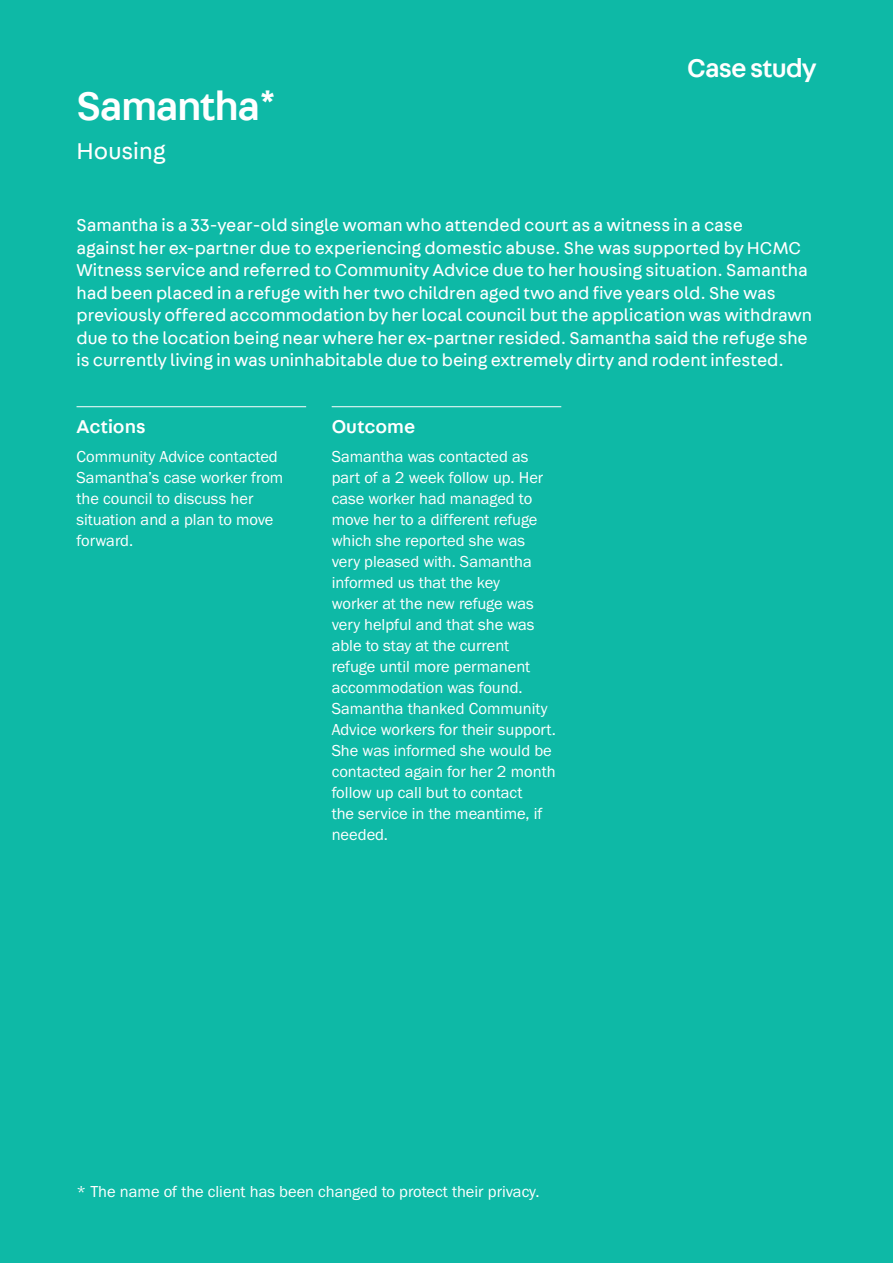
<style>
.page{position:relative;width:893px;height:1263px;background:#0eb9a6}
.page>*{position:absolute;margin:0;border:0;box-sizing:border-box;transform-origin:0 0}
.Section_header{font:500 42px "Fabriga";letter-spacing:-.03em;color:#fff}
.Section_header-2{font:500 27px "Fabriga";letter-spacing:-.03em;color:#fff}
.Casestudy_subline{font:24px "Fabriga";color:#fff}
.CRosshead_1{font:500 19.5px "Fabriga";color:#fff}
.Body{font:18px/22.5px "Fabriga";color:#fff}
.Body-2{font:16.5px/21px "Franklin Gothic URW Boo";color:#fff}
</style>
<div class="page">
<hr style="left:77px;top:406px;width:229px;height:1px;background:#fff">
<hr style="left:332px;top:406px;width:229px;height:1px;background:#fff">
<p class="Section_header" style="left:77px;top:77px;width:202px">Samantha*</p>
<p class="Casestudy_subline" style="left:77px;top:135px;width:91px">Housing</p>
<p class="Section_header-2" style="left:687px;top:50px;width:131px">Case study</p>
<p class="Body" style="left:77px;top:213px;width:737px">Samantha is a 33-year-old single woman who attended court as a witness in a case<br>against her ex-partner due to experiencing domestic abuse. She was supported by HCMC Witness service and referred to Community Advice due to her housing situation. Samantha had been placed in a refuge with her two children aged two and five years old. She was previously offered accommodation by her local council but the application was withdrawn due to the location being near where her ex-partner resided. Samantha said the refuge she is currently living in was uninhabitable due to being extremely dirty and rodent infested.</p>
<p class="CRosshead_1" style="left:77px;top:413px;width:71px">Actions</p>
<p class="Body-2" style="left:77px;top:446px;width:208px">Community Advice contacted<br>Samantha’s case worker from the council to discuss her situation and a plan to move forward.</p>
<p class="CRosshead_1" style="left:332px;top:413px;width:85px">Outcome</p>
<p class="Body-2" style="left:332px;top:446px;width:226px">Samantha was contacted as part of a 2 week follow up. Her case worker had managed to move her to a different refuge which she reported she was very pleased with. Samantha informed us that the key<br>worker at the new refuge was very helpful and that she was able to stay at the current refuge until more permanent accommodation was found.<br>Samantha thanked Community<br>Advice workers for their support.<br>She was informed she would be contacted again for her 2 month follow up call but to contact<br>the service in the meantime, if needed.</p>
<p class="Body-2" style="left:77px;top:1181px;width:464px">* The name of the client has been changed to protect their privacy.</p>
</div>
